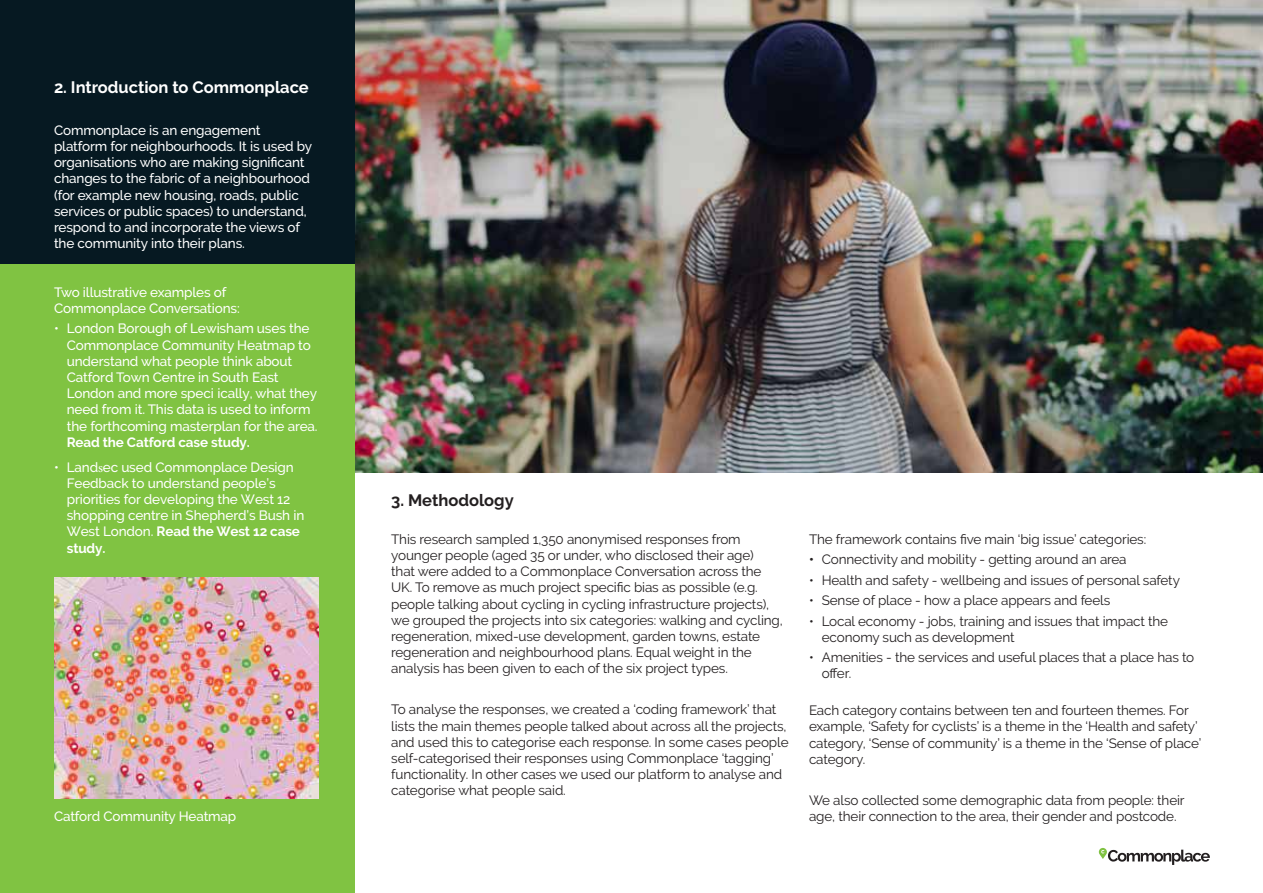
<style>
.page{position:relative;width:1263px;height:893px;background:#fff}
.page>*{position:absolute;margin:0;border:0;box-sizing:border-box;transform-origin:0 0}
.t1{font:700 16.5px "Raleway";color:#fff}
.t2{font:700 16.5px "Raleway";color:#231f20}
.t3{font:13.5px/16.2px "Raleway";letter-spacing:-.01em;color:#231f20}
.t4{font:500 13.5px/16.2px "Raleway";letter-spacing:-.01em;color:#fff}
.t5{font:700 13.5px "Raleway";letter-spacing:-.01em;color:#fff}
.s1{font-family:"Minion Pro";font-weight:400}
.s2{font-weight:700}
</style>
<div class="page">
<img style="left:354px;top:0;width:909px;height:472px">
<svg style="left:1099px;top:848px;width:111px;height:17px"></svg>
<div style="left:0;top:0;width:354px;height:277px;background:#061922"></div>
<div style="left:0;top:265px;width:354px;height:628px;background:#80c342"></div>
<img style="left:54px;top:577px;width:264px;height:221px">
<p class="t1" style="left:54px;top:78px;width:256px">2. Introduction to Commonplace</p>
<p class="t4" style="left:54px;top:122px;width:260px">Commonplace is an engagement platform for neighbourhoods. It is used by organisations who are making significant changes to the fabric of a neighbourhood (for example new housing, roads, public services or public spaces) to understand, respond to and incorporate the views of the community into their plans.</p>
<p class="t4" style="left:54px;top:284px;width:187px">Two illustrative examples of<br>Commonplace Conversations:</p>
<p class="t4" style="left:67px;top:321px;width:252px;text-indent:-13px">• London Borough of Lewisham uses the Commonplace Community Heatmap to understand what people think about Catford Town Centre in South East London and more speci ically, what they need from it. This data is used to inform the forthcoming masterplan for the area.</p>
<p class="t5" style="left:67px;top:434px;width:185px">Read the Catford case study.</p>
<p class="t4" style="left:67px;top:459px;width:239px;text-indent:-13px">• Land<span class="s1">s</span>ec used Commonplace Design<br>Feedback to understand people’s priorities for developing the West 12 shopping centre in Shepherd’s Bush in<br>West London. <span class="s2">Read the West 12 case study.</span></p>
<p class="t4" style="left:54px;top:808px;width:184px">Catford Community Heatmap</p>
<p class="t2" style="left:391px;top:491px;width:124px">3. Methodology</p>
<p class="t3" style="left:391px;top:531px;width:393px">This research sampled 1,350 anonymised responses from younger people (aged 35 or under, who disclosed their age)<br>that were added to a Commonplace Conversation across the UK. To remove as much project specific bias as possible (e.g. people talking about cycling in cycling infrastructure projects), we grouped the projects into six categories: walking and cycling, regeneration, mixed-use development, garden towns, estate regeneration and neighbourhood plans. Equal weight in the analysis has been given to each of the six project types.</p>
<p class="t3" style="left:391px;top:701px;width:399px">To analyse the responses, we created a ‘coding framework’ that lists the main themes people talked about across all the projects, and used this to categorise each response. In some cases people self-categorised their responses using Commonplace ‘tagging’ functionality. In other cases we used our platform to analyse and categorise what people said.</p>
<p class="t3" style="left:809px;top:531px;width:339px">The framework contains five main ‘big issue’ categories:</p>
<p class="t3" style="left:809px;top:551px;width:319px"><span class="s2">•</span> Connectivity and mobility - getting around an area</p>
<p class="t3" style="left:809px;top:572px;width:372px">• Health and safety - wellbeing and issues of personal safety</p>
<p class="t3" style="left:809px;top:592px;width:303px">• Sense of place - how a place appears and feels</p>
<p class="t3" style="left:822px;top:613px;width:348px;text-indent:-13px">• Local economy - jobs, training and issues that impact the economy such as development</p>
<p class="t3" style="left:822px;top:649px;width:374px;text-indent:-13px">• Amenities - the services and useful places that a place has to offer.</p>
<p class="t3" style="left:809px;top:702px;width:394px">Each category contains between ten and fourteen themes. For example, ‘Safety for cyclists’ is a theme in the ‘Health and safety’ category, ‘Sense of community’ is a theme in the ‘Sense of place’ category.</p>
<p class="t3" style="left:809px;top:792px;width:377px">We also collected some demographic data from people: their age, their connection to the area, their gender and postcode.</p>
</div>
